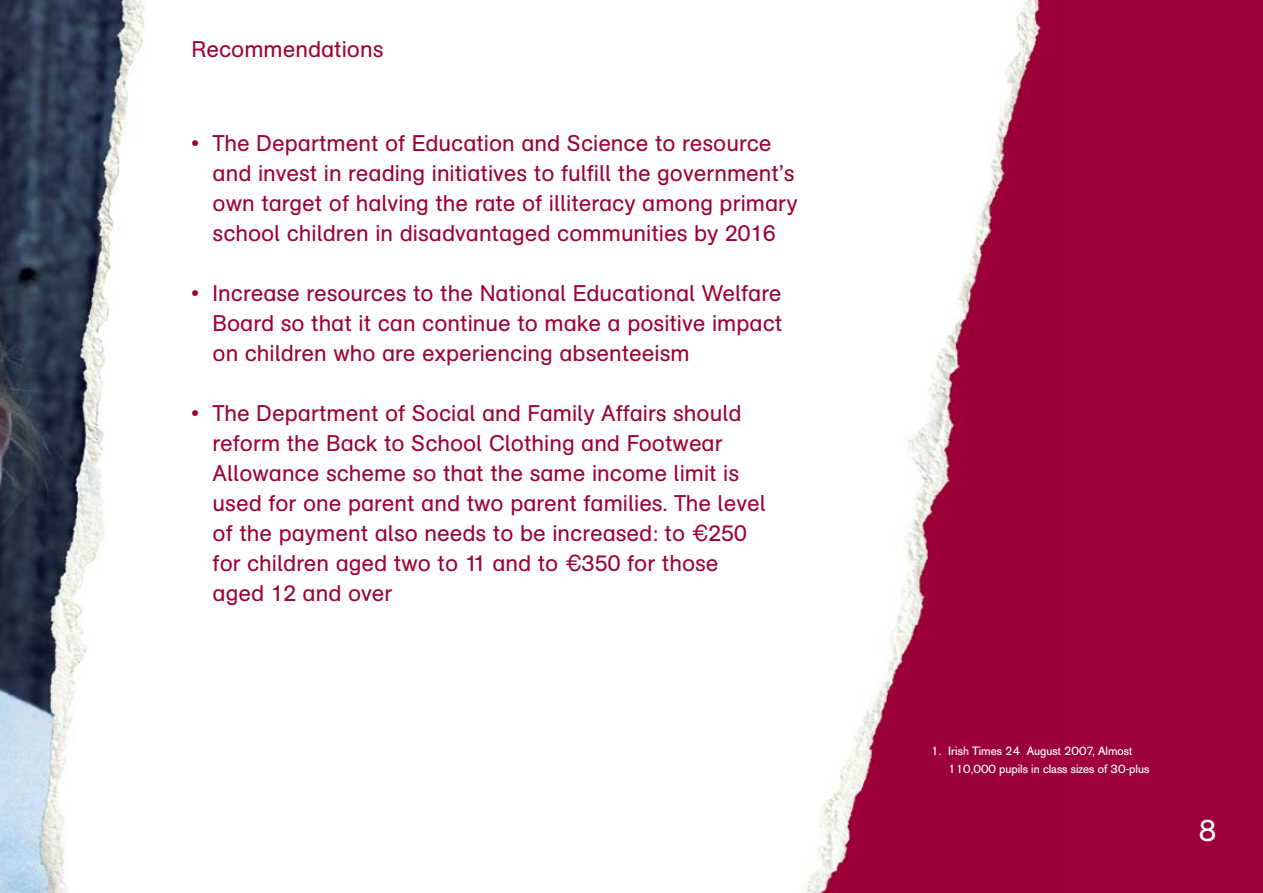
<style>
.page{position:relative;width:1263px;height:893px;background:#fff}
.page>*{position:absolute;margin:0;border:0;box-sizing:border-box;transform-origin:0 0}
.t1{font:30px "AG Schoolbook Regular A";color:#fff}
.t2{font:22.5px/30px "AG Schoolbook Regular A";color:#9e0039}
.t3{font:12px/18px "AG Old Face";color:#fff}
.s1{font-family:"Helvetica"}
</style>
<div class="page">
<img style="left:801px;top:0;width:269px;height:893px">
<div style="left:1070px;top:0;width:193px;height:893px;background:#9e0039"></div>
<img style="left:0;top:0;width:145px;height:893px">
<p class="t2" style="left:191px;top:34px;width:194px">Recommendations</p>
<p class="t2" style="left:213px;top:128px;width:586px;text-indent:-21px">• The Department of Education and Science to resource and invest in reading initiatives to fulfill the government’s own target of halving the rate of illiteracy among primary school children in disadvantaged communities by 2016</p>
<p class="t2" style="left:213px;top:278px;width:571px;text-align:justify;text-indent:-21px">• Increase resources to the National Educational Welfare Board so that it can continue to make a positive impact on children who are experiencing absenteeism</p>
<p class="t2" style="left:213px;top:398px;width:555px;text-indent:-21px">• The Department of Social and Family Affairs should reform the Back to School Clothing and Footwear Allowance scheme so that the same income limit is used for one parent and two parent families. The level of the payment also needs to be increased: to <span class="s1">€</span>250 for children aged two to 11 and to <span class="s1">€</span>350 for those aged 12 and over</p>
<p class="t3" style="left:948px;top:742px;width:202px;text-indent:-17px">1. Irish Times 24 August 2007, Almost<br>110,000 pupils in class sizes of 30-plus</p>
<h1 class="t1" style="left:1199px;top:814px;width:18px">8</h1>
</div>
